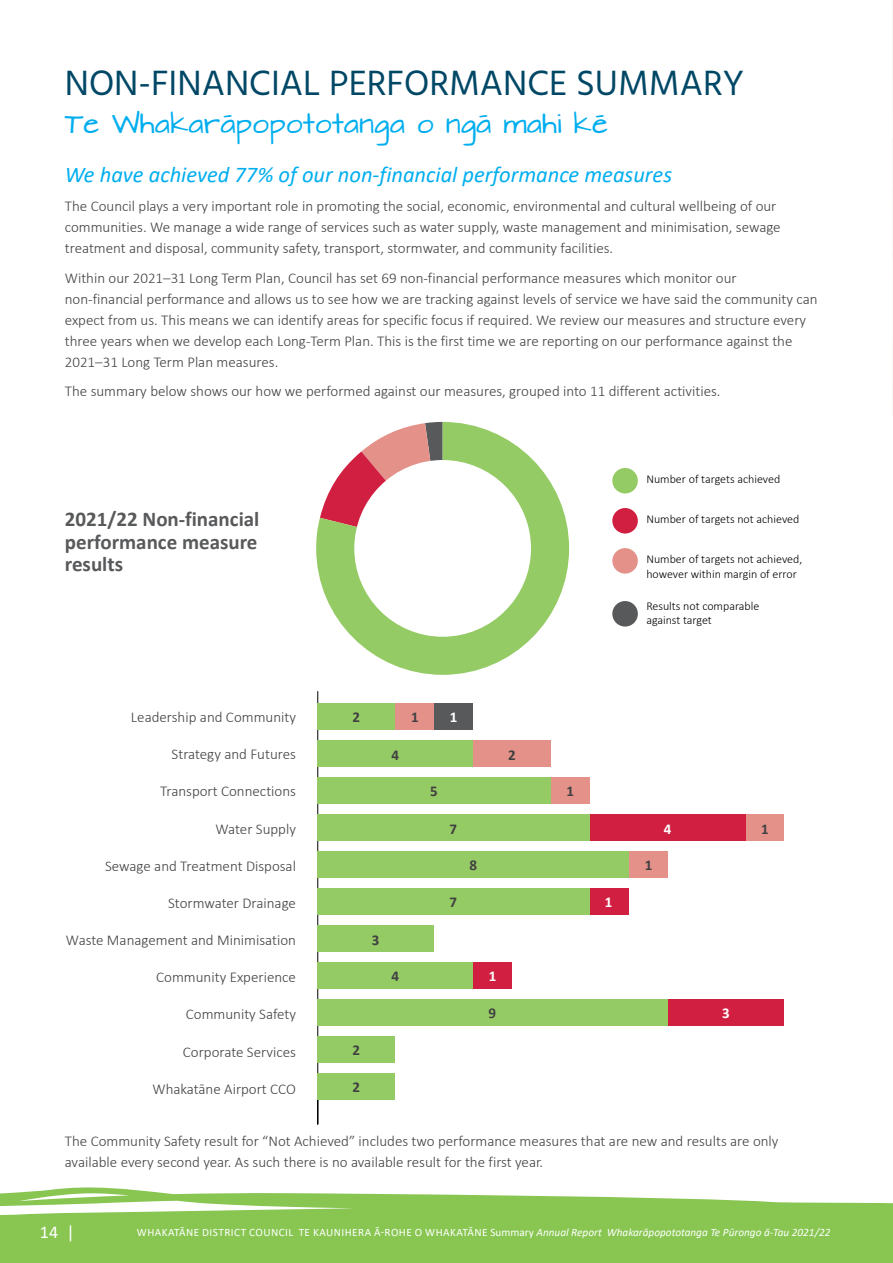
<style>
.page{position:relative;width:893px;height:1263px;background:#fff}
.page>*{position:absolute;margin:0;border:0;box-sizing:border-box;transform-origin:0 0}
.t1{font:36px "Hind";color:#004766}
.t2{font:24px "Architects Daughter";color:#00aeef}
.t3{font:italic 22.5px "Calibri";color:#00aeef}
.t4{font:700 21px/22.5px "Calibri";color:#58595b;text-align:justify}
.t5{font:18px "Calibri";color:#fff}
.t6{font:300 15px/21px "Calibri";color:#414042}
.t7{font:700 15px "Calibri";color:#414042}
.t8{font:700 15px "Calibri";color:#fff}
.t9{font:300 12px/14.4px "Calibri";color:#000}
.t10{font:11.25px "Calibri";letter-spacing:.04em;color:#fff}
.s1{font-style:italic}
</style>
<div class="page">
<svg style="left:0;top:1187px;width:892px;height:76px;fill:#88c651"></svg>
<svg style="left:892px;top:1203px;width:1px;height:60px"></svg>
<img style="left:892px;top:0;width:1px;height:416px">
<hr style="left:317px;top:691px;width:1px;height:433px;background:#000">
<div style="left:434px;top:703px;width:39px;height:27px;background:#58595b"></div>
<div style="left:745px;top:814px;width:39px;height:27px;background:#e49289"></div>
<div style="left:395px;top:703px;width:39px;height:27px;background:#e49289"></div>
<div style="left:473px;top:740px;width:78px;height:27px;background:#e49289"></div>
<div style="left:551px;top:777px;width:39px;height:27px;background:#e49289"></div>
<div style="left:590px;top:814px;width:155px;height:27px;background:#d11f41"></div>
<div style="left:629px;top:851px;width:38px;height:27px;background:#e49289"></div>
<div style="left:590px;top:888px;width:39px;height:27px;background:#d11f41"></div>
<div style="left:473px;top:962px;width:39px;height:27px;background:#d11f41"></div>
<div style="left:667px;top:999px;width:117px;height:27px;background:#d11f41"></div>
<div style="left:317px;top:703px;width:78px;height:27px;background:#95cb64"></div>
<div style="left:317px;top:740px;width:156px;height:27px;background:#95cb64"></div>
<div style="left:317px;top:777px;width:234px;height:27px;background:#95cb64"></div>
<div style="left:317px;top:814px;width:273px;height:27px;background:#95cb64"></div>
<div style="left:317px;top:851px;width:312px;height:27px;background:#95cb64"></div>
<div style="left:317px;top:888px;width:273px;height:27px;background:#95cb64"></div>
<div style="left:317px;top:925px;width:117px;height:27px;background:#95cb64"></div>
<div style="left:317px;top:962px;width:156px;height:27px;background:#95cb64"></div>
<div style="left:317px;top:999px;width:350px;height:27px;background:#95cb64"></div>
<div style="left:317px;top:1036px;width:78px;height:27px;background:#95cb64"></div>
<div style="left:317px;top:1073px;width:78px;height:27px;background:#95cb64"></div>
<div style="left:612px;top:601px;width:26px;height:25px;background:#58595b;border-radius:50%"></div>
<div style="left:612px;top:468px;width:26px;height:25px;background:#95cb64;border-radius:50%"></div>
<div style="left:612px;top:508px;width:26px;height:25px;background:#d11f41;border-radius:50%"></div>
<div style="left:612px;top:548px;width:26px;height:26px;background:#e49289;border-radius:50%"></div>
<svg style="left:316px;top:422px;width:253px;height:253px;fill:#95cb64"></svg>
<div style="left:354px;top:460px;width:177px;height:177px;background:#fff;border-radius:50%"></div>
<h1 class="t1" style="left:65px;top:58px;width:681px">NON-FINANCIAL PERFORMANCE SUMMARY</h1>
<h2 class="t2" style="left:65px;top:111px;width:545px">Te Whakarāpopototanga o ngā mahi kē</h2>
<h3 class="t3" style="left:65px;top:159px;width:609px">We have achieved 77% of our non-financial performance measures</h3>
<p class="t6" style="left:65px;top:196px;width:717px">The Council plays a very important role in promoting the social, economic, environmental and cultural wellbeing of our communities. We manage a wide range of services such as water supply, waste management and minimisation, sewage treatment and disposal, community safety, transport, stormwater, and community facilities.</p>
<p class="t6" style="left:65px;top:267px;width:754px">Within our 2021–31 Long Term Plan, Council has set 69 non-financial performance measures which monitor our non-financial performance and allows us to see how we are tracking against levels of service we have said the community can expect from us. This means we can identify areas for specific focus if required. We review our measures and structure every three years when we develop each Long-Term Plan. This is the first time we are reporting on our performance against the 2021–31 Long Term Plan measures.</p>
<p class="t6" style="left:65px;top:381px;width:657px">The summary below shows our how we performed against our measures, grouped into 11 different activities.</p>
<h3 class="t4" style="left:65px;top:508px;width:196px">2021/22 Non-financial performance measure results</h3>
<p class="t6" style="left:131px;top:706px;width:167px">Leadership and Community</p>
<p class="t6" style="left:172px;top:744px;width:126px">Strategy and Futures</p>
<p class="t6" style="left:160px;top:781px;width:137px">Transport Connections</p>
<p class="t6" style="left:216px;top:818px;width:82px">Water Supply</p>
<p class="t6" style="left:105px;top:855px;width:192px">Sewage and Treatment Disposal</p>
<p class="t6" style="left:168px;top:892px;width:129px">Stormwater Drainage</p>
<p class="t6" style="left:66px;top:929px;width:232px">Waste Management and Minimisation</p>
<p class="t6" style="left:156px;top:967px;width:141px">Community Experience</p>
<p class="t6" style="left:186px;top:1004px;width:112px">Community Safety</p>
<p class="t6" style="left:183px;top:1041px;width:115px">Corporate Services</p>
<p class="t6" style="left:153px;top:1078px;width:145px">Whakatāne Airport CCO</p>
<p class="t7" style="left:353px;top:706px;width:9px">2</p>
<p class="t7" style="left:391px;top:744px;width:9px">4</p>
<p class="t7" style="left:372px;top:929px;width:9px">3</p>
<p class="t7" style="left:391px;top:966px;width:9px">4</p>
<p class="t7" style="left:352px;top:1039px;width:9px">2</p>
<p class="t7" style="left:352px;top:1076px;width:9px">2</p>
<p class="t7" style="left:411px;top:706px;width:9px">1</p>
<p class="t8" style="left:450px;top:706px;width:9px">1</p>
<p class="t7" style="left:430px;top:780px;width:9px">5</p>
<p class="t7" style="left:450px;top:818px;width:9px">7</p>
<p class="t7" style="left:450px;top:891px;width:9px">7</p>
<p class="t7" style="left:469px;top:855px;width:9px">8</p>
<p class="t7" style="left:508px;top:744px;width:9px">2</p>
<p class="t8" style="left:489px;top:966px;width:9px">1</p>
<p class="t7" style="left:489px;top:1002px;width:9px">9</p>
<p class="t9" style="left:646px;top:472px;width:135px">Number of targets achieved</p>
<p class="t9" style="left:646px;top:512px;width:155px">Number of targets not achieved</p>
<p class="t9" style="left:646px;top:552px;width:157px">Number of targets not achieved, however within margin of error</p>
<p class="t9" style="left:646px;top:598px;width:115px">Results not comparable against target</p>
<p class="t7" style="left:566px;top:780px;width:9px">1</p>
<p class="t8" style="left:605px;top:891px;width:9px">1</p>
<p class="t7" style="left:645px;top:855px;width:9px">1</p>
<p class="t8" style="left:664px;top:818px;width:9px">4</p>
<p class="t7" style="left:761px;top:818px;width:9px">1</p>
<p class="t8" style="left:722px;top:1002px;width:9px">3</p>
<p class="t6" style="left:65px;top:1130px;width:715px">The Community Safety result for “Not Achieved” includes two performance measures that are new and results are only available every second year. As such there is no available result for the first year.</p>
<p class="t5" style="left:40px;top:1220px;width:36px">14 |</p>
<p class="t10" style="left:137px;top:1224px;width:695px">WHAKATĀNE DISTRICT COUNCIL TE KAUNIHERA Ā-ROHE O WHAKATĀNE Summary <span class="s1">Annual Report Whakarāpopototanga Te Pūrongo ā-Tau 2021/22</span></p>
</div>
